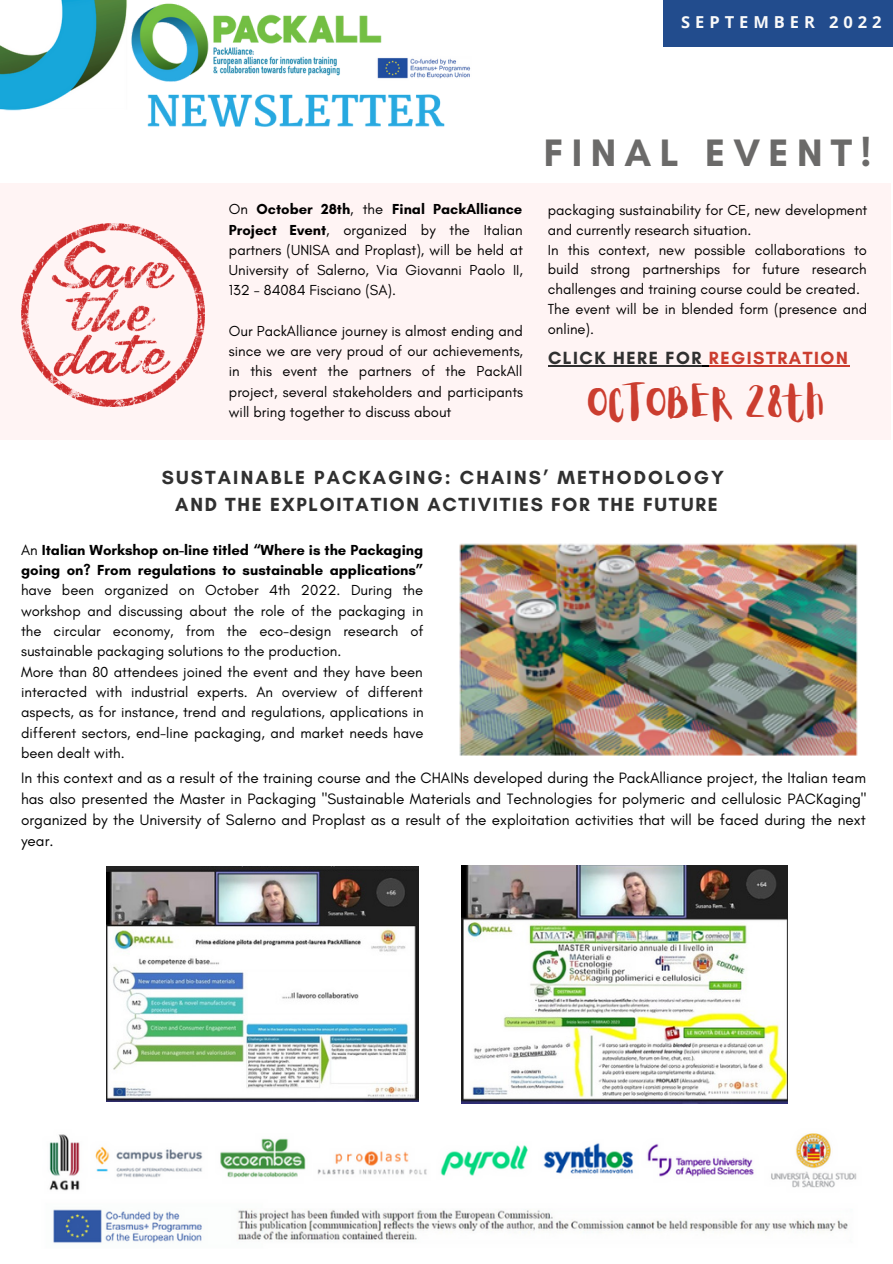
<style>
.page{position:relative;width:893px;height:1264px;background:#fff}
.page>*{position:absolute;margin:0;border:0;box-sizing:border-box;transform-origin:0 0}
.t1{font:700 39px "Glacial Indifference";letter-spacing:.215em;color:#6b6a69}
.t2{font:37.05px "Aloja Extended";color:#cb3d2f}
.t3{font:700 19.35px/27px "Glacial Indifference";letter-spacing:.1em;color:#303030;text-align:center}
.t4{font:700 18px "Glacial Indifference";letter-spacing:.085em;color:#303030}
.t5{font:700 16.5px "Open Sans";letter-spacing:.3em;color:#fafafa}
.t6{font:15.3px/21px "Glacial Indifference";color:#000;text-align:justify}
.t7{font:14.85px/20.2px "Glacial Indifference";color:#000}
.t8{font:700 14.85px/20.2px "Glacial Indifference";color:#000}
.t9{font:14.7px/20.2px "Glacial Indifference";color:#000;text-align:justify}
.s1{font-weight:700}
.s2{color:#cb3d2f}
.s3{font-weight:400}
</style>
<div class="page">
<img style="left:0;top:0;width:471px;height:127px">
<div style="left:663px;top:0;width:229px;height:46px;background:#224c8d"></div>
<div style="left:0;top:183px;width:890px;height:256px;background:#fff4f4"></div>
<img style="left:21px;top:223px;width:183px;height:183px">
<img style="left:459px;top:543px;width:399px;height:212px">
<img style="left:106px;top:866px;width:313px;height:235px">
<img style="left:461px;top:865px;width:326px;height:238px">
<img style="left:49px;top:1133px;width:808px;height:110px">
<hr style="left:548px;top:365px;width:155px;height:2px;background:#303030">
<svg style="left:703px;top:365px;width:6px;height:2px"></svg>
<hr style="left:709px;top:365px;width:140px;height:2px;background:#cb3d2f">
<p class="t5" style="left:681px;top:10px;width:202px">SEPTEMBER 2022</p>
<p class="t9" style="left:229px;top:199px;width:295px">On <span class="s1">October 28th</span>, the <span class="s1">Final PackAlliance Project Event</span>, organized by the Italian partners (UNISA and Proplast), will be held at University of Salerno, Via Giovanni Paolo II, 132 - 84084 Fisciano (SA).</p>
<p class="t9" style="left:229px;top:320px;width:296px">Our PackAlliance journey is almost ending and since we are very proud of our achievements, in this event the partners of the PackAll project, several stakeholders and participants will bring together to discuss about</p>
<h1 class="t1" style="left:544px;top:129px;width:329px">FINAL EVENT!</h1>
<p class="t9" style="left:547px;top:200px;width:321px;line-height:19.8px;text-align:left">packaging sustainability for CE, new development and currently research situation.<br>In this context, new possible collaborations to build strong partnerships for future research challenges and training course could be created.<br>The event will be in blended form (presence and online).</p>
<p class="t4" style="left:548px;top:347px;width:301px">CLICK HERE FOR <span class="s2">REGISTRATION</span></p>
<h2 class="t2" style="left:588px;top:386px;width:240px">OCTOBER 28th</h2>
<h3 class="t3" style="left:162px;top:463px;width:563px">SUSTAINABLE PACKAGING: CHAINS’ METHODOLOGY<br>AND THE EXPLOITATION ACTIVITIES FOR THE FUTURE</h3>
<p class="t8" style="left:21px;top:539px;width:404px"><span class="s3">An</span> Italian Workshop on-line titled “Where is the Packaging going on? From regulations to sustainable applications”</p>
<p class="t7" style="left:21px;top:580px;width:404px">have been organized on October 4th 2022. During the workshop and discussing about the role of the packaging in the circular economy, from the eco-design research of sustainable packaging solutions to the production.<br>More than 80 attendees joined the event and they have been interacted with industrial experts. An overview of different aspects, as for instance, trend and regulations, applications in different sectors, end-line packaging, and market needs have been dealt with.</p>
<p class="t6" style="left:21px;top:767px;width:846px">In this context and as a result of the training course and the CHAINs developed during the PackAlliance project, the Italian team has also presented the Master in Packaging "Sustainable Materials and Technologies for polymeric and cellulosic PACKaging" organized by the University of Salerno and Proplast as a result of the exploitation activities that will be faced during the next year.</p>
</div>
